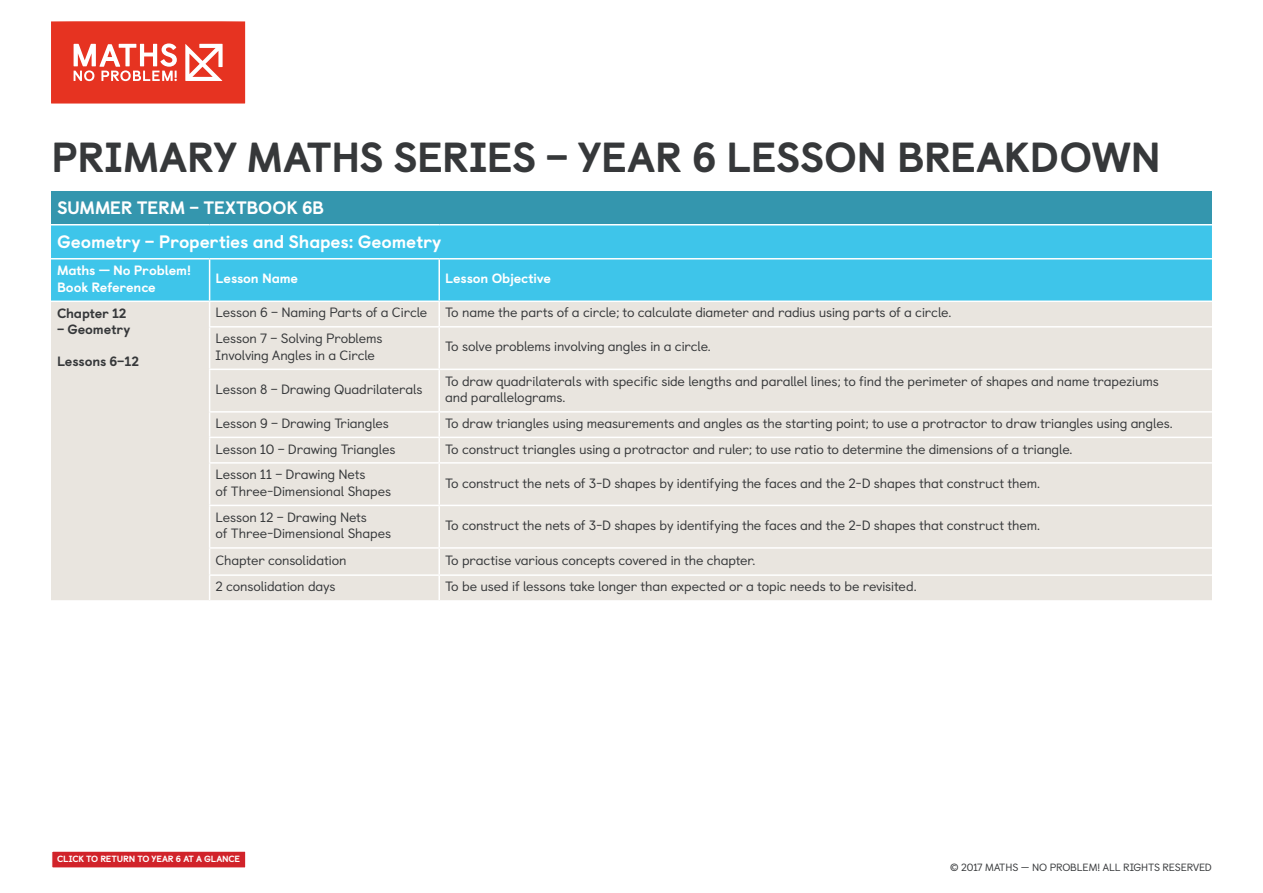
<style>
.page{position:relative;width:1263px;height:893px;background:#fff}
.page>*{position:absolute;margin:0;border:0;box-sizing:border-box;transform-origin:0 0}
.t1{font:800 42px "Castledown";letter-spacing:-.01em;color:#36383a}
.t2{font:800 18px/33.9px "Castledown";letter-spacing:-.01em;color:#fff}
.t3{font:13.5px/16.2px "Castledown";letter-spacing:-.01em;color:#36383a}
.t4{font:800 13.5px/16.2px "Castledown";letter-spacing:-.01em;color:#fff}
.t5{font:800 13.5px "Castledown";letter-spacing:-.01em;color:#36383a}
.t6{font:10.5px "Castledown";letter-spacing:-.015em;color:#36383a}
.t7{font:800 9px "Castledown";letter-spacing:-.02em;color:#fff}
</style>
<div class="page">
<svg style="left:51px;top:21px;width:194px;height:83px;background:#e95243"></svg>
<div style="left:52px;top:851px;width:194px;height:17px;background:#d1232a"></div>
<div style="left:51px;top:850px;width:195px;height:19px;border:1px solid #fff"></div>
<div style="left:51px;top:191px;width:1161px;height:34px;background:#3496ae"></div>
<div style="left:51px;top:225px;width:1161px;height:76px;background:#3ec5ea"></div>
<div style="left:51px;top:302px;width:1161px;height:298px;background:#e9e5df"></div>
<hr style="left:51px;top:224px;width:159px;height:1px;background:#fff">
<hr style="left:210px;top:224px;width:229px;height:1px;background:#fff">
<hr style="left:439px;top:224px;width:773px;height:1px;background:#fff">
<hr style="left:210px;top:258px;width:229px;height:1px;background:#fff">
<hr style="left:439px;top:258px;width:773px;height:1px;background:#fff">
<hr style="left:438px;top:259px;width:2px;height:42px;background:#fff">
<hr style="left:438px;top:302px;width:2px;height:24px;background:#fff">
<hr style="left:439px;top:326px;width:773px;height:2px;background:#fff">
<hr style="left:209px;top:326px;width:230px;height:2px;background:#fff">
<hr style="left:438px;top:328px;width:2px;height:41px;background:#fff">
<hr style="left:209px;top:369px;width:230px;height:1px;background:#fff">
<hr style="left:439px;top:369px;width:773px;height:1px;background:#fff">
<hr style="left:438px;top:370px;width:2px;height:41px;background:#fff">
<hr style="left:438px;top:413px;width:2px;height:24px;background:#fff">
<hr style="left:438px;top:438px;width:2px;height:24px;background:#fff">
<hr style="left:209px;top:411px;width:230px;height:2px;background:#fff">
<hr style="left:439px;top:411px;width:773px;height:2px;background:#fff">
<hr style="left:209px;top:437px;width:230px;height:1px;background:#fff">
<hr style="left:439px;top:437px;width:773px;height:1px;background:#fff">
<hr style="left:209px;top:462px;width:230px;height:2px;background:#fff">
<hr style="left:439px;top:462px;width:773px;height:2px;background:#fff">
<hr style="left:438px;top:464px;width:2px;height:41px;background:#fff">
<hr style="left:438px;top:506px;width:2px;height:41px;background:#fff">
<hr style="left:438px;top:549px;width:2px;height:25px;background:#fff">
<hr style="left:438px;top:576px;width:2px;height:24px;background:#fff">
<hr style="left:209px;top:505px;width:230px;height:1px;background:#fff">
<hr style="left:209px;top:547px;width:230px;height:2px;background:#fff">
<hr style="left:209px;top:574px;width:230px;height:2px;background:#fff">
<hr style="left:439px;top:505px;width:773px;height:1px;background:#fff">
<hr style="left:439px;top:547px;width:773px;height:2px;background:#fff">
<hr style="left:439px;top:574px;width:773px;height:2px;background:#fff">
<hr style="left:51px;top:258px;width:159px;height:1px;background:#fff">
<hr style="left:209px;top:259px;width:1px;height:42px;background:#fff">
<svg style="left:209px;top:302px;width:1px;height:24px"></svg>
<hr style="left:209px;top:328px;width:1px;height:41px;background:#fff">
<hr style="left:209px;top:370px;width:1px;height:41px;background:#fff">
<svg style="left:209px;top:413px;width:1px;height:49px"></svg>
<hr style="left:209px;top:464px;width:1px;height:41px;background:#fff">
<hr style="left:209px;top:506px;width:1px;height:41px;background:#fff">
<svg style="left:209px;top:549px;width:1px;height:51px"></svg>
<h1 class="t1" style="left:51px;top:123px;width:1111px">PRIMARY MATHS SERIES – YEAR 6 LESSON BREAKDOWN</h1>
<h2 class="t2" style="left:57px;top:189px;width:386px">SUMMER TERM – TEXTBOOK 6B<br>Geometry – Properties and Shapes: Geometry</h2>
<p class="t4" style="left:57px;top:261px;width:136px">Maths — No Problem!<br>Book Reference</p>
<p class="t4" style="left:216px;top:269px;width:84px">Lesson Name</p>
<p class="t4" style="left:445px;top:269px;width:107px">Lesson Objective</p>
<p class="t5" style="left:57px;top:302px;width:71px">Chapter 12</p>
<p class="t5" style="left:57px;top:318px;width:75px">– Geometry</p>
<p class="t5" style="left:57px;top:350px;width:84px">Lessons 6–12</p>
<p class="t3" style="left:216px;top:303px;width:213px">Lesson 6 – Naming Parts of a Circle</p>
<p class="t3" style="left:445px;top:303px;width:507px">To name the parts of a circle; to calculate diameter and radius using parts of a circle.</p>
<p class="t3" style="left:216px;top:329px;width:168px">Lesson 7 – Solving Problems<br>Involving Angles in a Circle</p>
<p class="t3" style="left:445px;top:337px;width:267px">To solve problems involving angles in a circle.</p>
<p class="t3" style="left:216px;top:380px;width:209px">Lesson 8 – Drawing Quadrilaterals</p>
<p class="t3" style="left:445px;top:372px;width:715px">To draw quadrilaterals with specific side lengths and parallel lines; to find the perimeter of shapes and name trapeziums and parallelograms.</p>
<p class="t3" style="left:216px;top:414px;width:175px">Lesson 9 – Drawing Triangles</p>
<p class="t3" style="left:445px;top:414px;width:729px">To draw triangles using measurements and angles as the starting point; to use a protractor to draw triangles using angles.</p>
<p class="t3" style="left:216px;top:440px;width:181px">Lesson 10 – Drawing Triangles</p>
<p class="t3" style="left:445px;top:440px;width:629px">To construct triangles using a protractor and ruler; to use ratio to determine the dimensions of a triangle.</p>
<p class="t3" style="left:216px;top:465px;width:177px">Lesson 11 – Drawing Nets<br>of Three-Dimensional Shapes</p>
<p class="t3" style="left:445px;top:474px;width:596px">To construct the nets of 3-D shapes by identifying the faces and the 2-D shapes that construct them.</p>
<p class="t3" style="left:216px;top:508px;width:177px">Lesson 12 – Drawing Nets<br>of Three-Dimensional Shapes</p>
<p class="t3" style="left:445px;top:516px;width:596px">To construct the nets of 3-D shapes by identifying the faces and the 2-D shapes that construct them.</p>
<p class="t3" style="left:216px;top:551px;width:133px">Chapter consolidation</p>
<p class="t3" style="left:445px;top:551px;width:312px">To practise various concepts covered in the chapter.</p>
<p class="t3" style="left:216px;top:577px;width:122px">2 consolidation days</p>
<p class="t3" style="left:445px;top:577px;width:473px">To be used if lessons take longer than expected or a topic needs to be revisited.</p>
<p class="t7" style="left:57px;top:852px;width:184px">CLICK TO RETURN TO YEAR 6 AT A GLANCE</p>
<p class="t6" style="left:950px;top:859px;width:263px">© 2017 MATHS – NO PROBLEM! ALL RIGHTS RESERVED</p>
</div>
